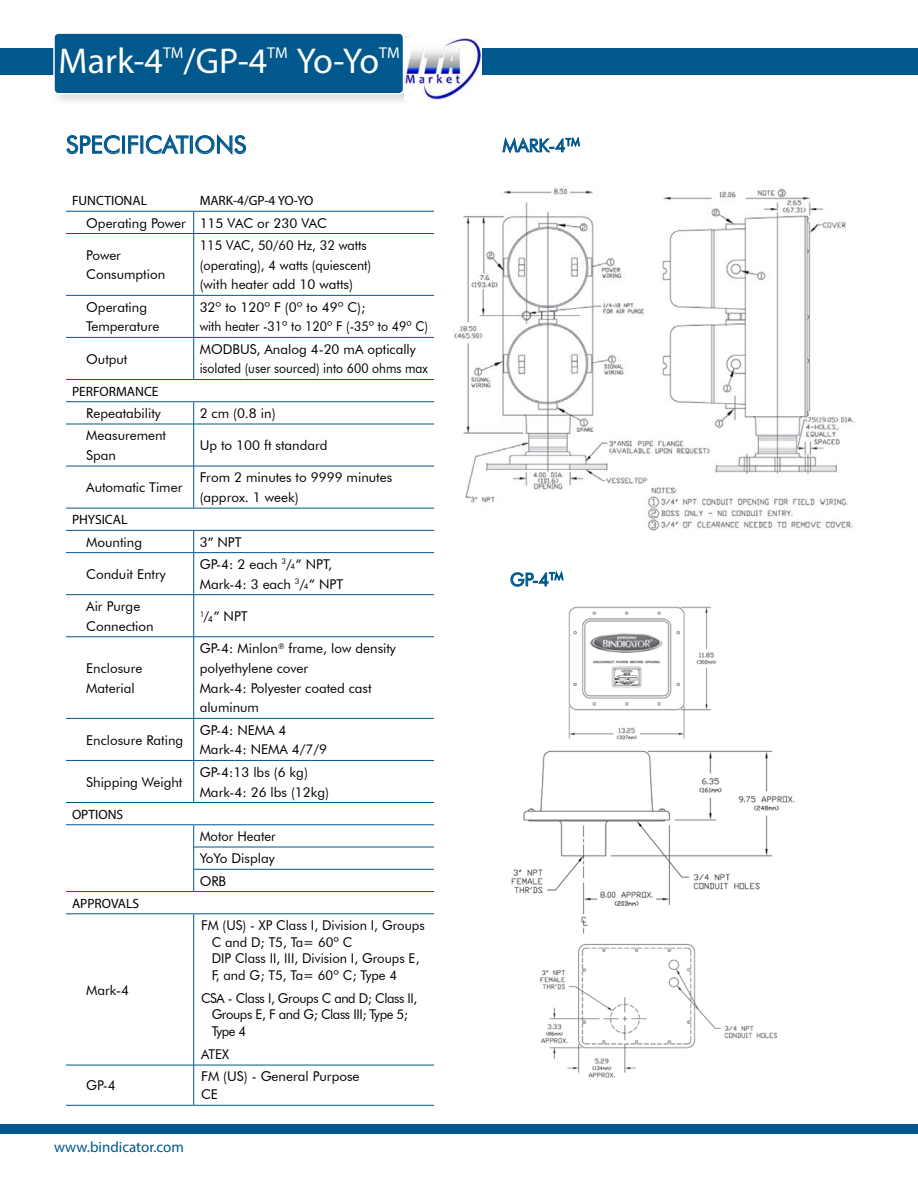
<style>
.page{position:relative;width:918px;height:1188px;background:#fff}
.page>*{position:absolute;margin:0;border:0;box-sizing:border-box;transform-origin:0 0}
.t1{font:36px "Myriad Pro";color:#fff}
.t2{font:24px "Futura BT";color:#00588d}
.t3{font:18px "Futura BT";color:#00588d}
.t4{font:15.75px "Myriad Pro";color:#fff}
.t5{font:15px "Myriad Pro";color:#00588d}
.t6{font:13.5px/19.8px "Futura BT";color:#000}
.t7{font:13.5px/19.8px "Futura BT";color:#000;scale:.95 1}
.t8{font:13.5px/16.5px "Futura BT";letter-spacing:-.03em;color:#000}
.t9{font:13.5px "Myriad Pro";color:#000}
.s1{font-size:7.8px}
.s2{font-size:8.7px}
</style>
<div class="page">
<div style="left:0;top:48px;width:918px;height:27px;background:#00588d"></div>
<div style="left:0;top:1124px;width:918px;height:10px;background:#00588d"></div>
<div style="left:50px;top:29px;width:367px;height:78px;background:#000;opacity:.16"></div>
<div style="left:54px;top:33px;width:350px;height:61px;background:#00588d;border-radius:5px"></div>
<div style="left:53px;top:32px;width:351px;height:63px;border:2px solid #fff;border-radius:5px"></div>
<svg style="left:502px;top:136px;width:79px;height:18px"></svg>
<img style="left:454px;top:188px;width:400px;height:343px">
<img style="left:511px;top:606px;width:284px;height:472px">
<svg style="left:510px;top:570px;width:54px;height:17px"></svg>
<svg style="left:193px;top:212px;width:1px;height:21px"></svg>
<hr style="left:66px;top:233px;width:128px;height:1px;background:#00588d">
<hr style="left:194px;top:233px;width:240px;height:1px;background:#00588d">
<hr style="left:193px;top:234px;width:1px;height:61px;background:#00588d">
<hr style="left:66px;top:295px;width:128px;height:1px;background:#00588d">
<hr style="left:194px;top:295px;width:240px;height:1px;background:#00588d">
<hr style="left:193px;top:296px;width:1px;height:41px;background:#00588d">
<hr style="left:66px;top:337px;width:128px;height:1px;background:#00588d">
<hr style="left:194px;top:337px;width:240px;height:1px;background:#00588d">
<hr style="left:193px;top:338px;width:1px;height:41px;background:#00588d">
<hr style="left:66px;top:379px;width:128px;height:1px;background:#00588d">
<hr style="left:194px;top:379px;width:240px;height:1px;background:#00588d">
<svg style="left:193px;top:402px;width:1px;height:22px"></svg>
<hr style="left:66px;top:424px;width:128px;height:1px;background:#00588d">
<hr style="left:194px;top:424px;width:240px;height:1px;background:#00588d">
<hr style="left:193px;top:424px;width:1px;height:42px;background:#00588d">
<hr style="left:66px;top:466px;width:128px;height:1px;background:#00588d">
<hr style="left:194px;top:466px;width:240px;height:1px;background:#00588d">
<hr style="left:193px;top:466px;width:1px;height:42px;background:#00588d">
<hr style="left:66px;top:508px;width:128px;height:1px;background:#00588d">
<hr style="left:194px;top:508px;width:240px;height:1px;background:#00588d">
<svg style="left:193px;top:531px;width:1px;height:21px"></svg>
<hr style="left:66px;top:552px;width:128px;height:1px;background:#00588d">
<hr style="left:194px;top:552px;width:240px;height:1px;background:#00588d">
<hr style="left:193px;top:553px;width:1px;height:41px;background:#00588d">
<hr style="left:66px;top:594px;width:128px;height:1px;background:#00588d">
<hr style="left:194px;top:594px;width:240px;height:1px;background:#00588d">
<hr style="left:193px;top:595px;width:1px;height:42px;background:#00588d">
<hr style="left:66px;top:636px;width:128px;height:1px;background:#00588d">
<hr style="left:194px;top:636px;width:240px;height:1px;background:#00588d">
<hr style="left:193px;top:637px;width:1px;height:81px;background:#00588d">
<hr style="left:66px;top:718px;width:128px;height:1px;background:#00588d">
<hr style="left:194px;top:718px;width:240px;height:1px;background:#00588d">
<hr style="left:193px;top:719px;width:1px;height:41px;background:#00588d">
<hr style="left:66px;top:760px;width:128px;height:1px;background:#00588d">
<hr style="left:194px;top:760px;width:240px;height:1px;background:#00588d">
<hr style="left:193px;top:761px;width:1px;height:41px;background:#00588d">
<hr style="left:66px;top:802px;width:128px;height:1px;background:#00588d">
<hr style="left:194px;top:802px;width:240px;height:1px;background:#00588d">
<hr style="left:66px;top:891px;width:128px;height:1px;background:#00588d">
<hr style="left:194px;top:891px;width:240px;height:1px;background:#00588d">
<hr style="left:193px;top:914px;width:1px;height:151px;background:#00588d">
<hr style="left:193px;top:1065px;width:1px;height:40px;background:#00588d">
<hr style="left:66px;top:211px;width:128px;height:1px;background:#00588d">
<hr style="left:194px;top:211px;width:240px;height:1px;background:#00588d">
<hr style="left:66px;top:530px;width:128px;height:1px;background:#00588d">
<hr style="left:194px;top:530px;width:240px;height:1px;background:#00588d">
<hr style="left:66px;top:824px;width:128px;height:1px;background:#00588d">
<hr style="left:194px;top:824px;width:240px;height:1px;background:#00588d">
<hr style="left:66px;top:401px;width:128px;height:1px;background:#00588d">
<hr style="left:194px;top:401px;width:240px;height:1px;background:#00588d">
<hr style="left:194px;top:847px;width:240px;height:1px;background:#00588d">
<hr style="left:194px;top:869px;width:240px;height:1px;background:#00588d">
<svg style="left:193px;top:825px;width:1px;height:66px"></svg>
<hr style="left:66px;top:913px;width:128px;height:1px;background:#00588d">
<hr style="left:194px;top:913px;width:240px;height:1px;background:#00588d">
<hr style="left:66px;top:1065px;width:128px;height:1px;background:#00588d">
<hr style="left:194px;top:1065px;width:240px;height:1px;background:#00588d">
<hr style="left:66px;top:1105px;width:128px;height:1px;background:#00588d">
<hr style="left:194px;top:1105px;width:240px;height:1px;background:#00588d">
<svg style="left:66px;top:135px;width:54px;height:19px"></svg>
<div style="left:122px;top:136px;width:3px;height:18px;border:1px solid #00588d"></div>
<svg style="left:128px;top:134px;width:61px;height:20px"></svg>
<div style="left:190px;top:136px;width:3px;height:18px;border:1px solid #00588d"></div>
<svg style="left:195px;top:134px;width:51px;height:21px"></svg>
<img style="left:404px;top:38px;width:78px;height:62px">
<h1 class="t1" style="left:59px;top:38px;width:106px">Mark-4</h1>
<p class="t4" style="left:163px;top:43px;width:22px">TM</p>
<h1 class="t1" style="left:184px;top:38px;width:85px">/GP-4</h1>
<p class="t4" style="left:267px;top:43px;width:22px">TM</p>
<h1 class="t1" style="left:296px;top:38px;width:84px">Yo-Yo</h1>
<p class="t4" style="left:379px;top:43px;width:22px">TM</p>
<h2 class="t2" style="left:66px;top:130px;width:182px">SPECIFICATIONS</h2>
<p class="t9" style="left:72px;top:192px;width:77px">FUNCTIONAL</p>
<p class="t9" style="left:200px;top:192px;width:115px">MARK-4/GP-4 YO-YO</p>
<p class="t6" style="left:86px;top:213px;width:242px">Operating Power 115 VAC or 230 VAC</p>
<p class="t6" style="left:86px;top:245px;width:81px">Power<br>Consumption</p>
<p class="t7" style="left:200px;top:235px;width:182px">115 VAC, 50/60 Hz, 32 watts (operating), 4 watts (quiescent) (with heater add 10 watts)</p>
<p class="t6" style="left:86px;top:297px;width:75px">Operating<br>Temperature</p>
<p class="t6" style="left:200px;top:297px;width:230px">32º to 120º F (0º to 49º C);<br>with heater -31º to 120º F (-35º to 49º C)</p>
<p class="t6" style="left:86px;top:349px;width:43px">Output</p>
<p class="t6" style="left:200px;top:339px;width:230px">MODBUS, Analog 4-20 mA optically isolated (user sourced) into 600 ohms max</p>
<p class="t9" style="left:72px;top:383px;width:88px">PERFORMANCE</p>
<p class="t6" style="left:86px;top:403px;width:76px">Repeatability</p>
<p class="t6" style="left:200px;top:403px;width:77px">2 cm (0.8 in)</p>
<p class="t6" style="left:86px;top:425px;width:81px">Measurement<br>Span</p>
<p class="t6" style="left:200px;top:435px;width:129px">Up to 100 ft standard</p>
<p class="t6" style="left:86px;top:477px;width:98px">Automatic Timer</p>
<p class="t6" style="left:200px;top:468px;width:194px">From 2 minutes to 9999 minutes (approx. 1 week)</p>
<p class="t9" style="left:72px;top:512px;width:57px">PHYSICAL</p>
<p class="t6" style="left:86px;top:532px;width:57px">Mounting</p>
<p class="t6" style="left:200px;top:532px;width:43px">3” NPT</p>
<p class="t6" style="left:86px;top:564px;width:81px">Conduit Entry</p>
<p class="t6" style="left:200px;top:554px;width:145px">GP-4: 2 each <sup>3</sup>/<span class="s1">4</span>” NPT,<br>Mark-4: 3 each <sup>3</sup>/<span class="s1">4</span>” NPT</p>
<p class="t6" style="left:86px;top:596px;width:69px">Air Purge<br>Connection</p>
<p class="t6" style="left:200px;top:607px;width:50px"><sup>1</sup>/<span class="s2">4</span>” NPT</p>
<p class="t6" style="left:86px;top:658px;width:58px">Enclosure<br>Material</p>
<p class="t6" style="left:200px;top:638px;width:198px">GP-4: Minlon<sup>®</sup> frame, low density polyethylene cover<br>Mark-4: Polyester coated cast aluminum</p>
<p class="t6" style="left:86px;top:730px;width:98px">Enclosure Rating</p>
<p class="t6" style="left:200px;top:720px;width:129px">GP-4: NEMA 4<br>Mark-4: NEMA 4/7/9</p>
<p class="t6" style="left:86px;top:772px;width:98px">Shipping Weight</p>
<p class="t6" style="left:200px;top:762px;width:131px">GP-4:13 lbs (6 kg)<br>Mark-4: 26 lbs (12kg)</p>
<p class="t9" style="left:72px;top:806px;width:53px">OPTIONS</p>
<p class="t6" style="left:200px;top:825px;width:78px;line-height:22.2px;text-align:justify">Motor Heater YoYo Display ORB</p>
<p class="t9" style="left:72px;top:895px;width:69px">APPROVALS</p>
<p class="t6" style="left:86px;top:980px;width:44px">Mark-4</p>
<p class="t6" style="left:212px;top:917px;width:215px;line-height:16.5px;text-indent:-11px">FM (US) - XP Class I, Division I, Groups<br>C and D; T5, Ta= 60º C<br>DIP Class II, III, Division I, Groups E,<br>F, and G; T5, Ta= 60º C; Type 4</p>
<p class="t8" style="left:212px;top:990px;width:207px;text-indent:-11px">CSA - Class I, Groups C and D; Class II,<br>Groups E, F and G; Class III; Type 5;<br>Type 4</p>
<p class="t6" style="left:201px;top:1044px;width:29px">ATEX</p>
<p class="t6" style="left:86px;top:1075px;width:31px">GP-4</p>
<p class="t6" style="left:201px;top:1067px;width:160px;line-height:18px">FM (US) - General Purpose<br>CE</p>
<p class="t5" style="left:54px;top:1137px;width:131px">www.bindicator.com</p>
<h3 class="t3" style="left:502px;top:135px;width:79px">MARK-4<sup>TM</sup></h3>
<h3 class="t3" style="left:510px;top:569px;width:55px">GP-4<sup>TM</sup></h3>
</div>
